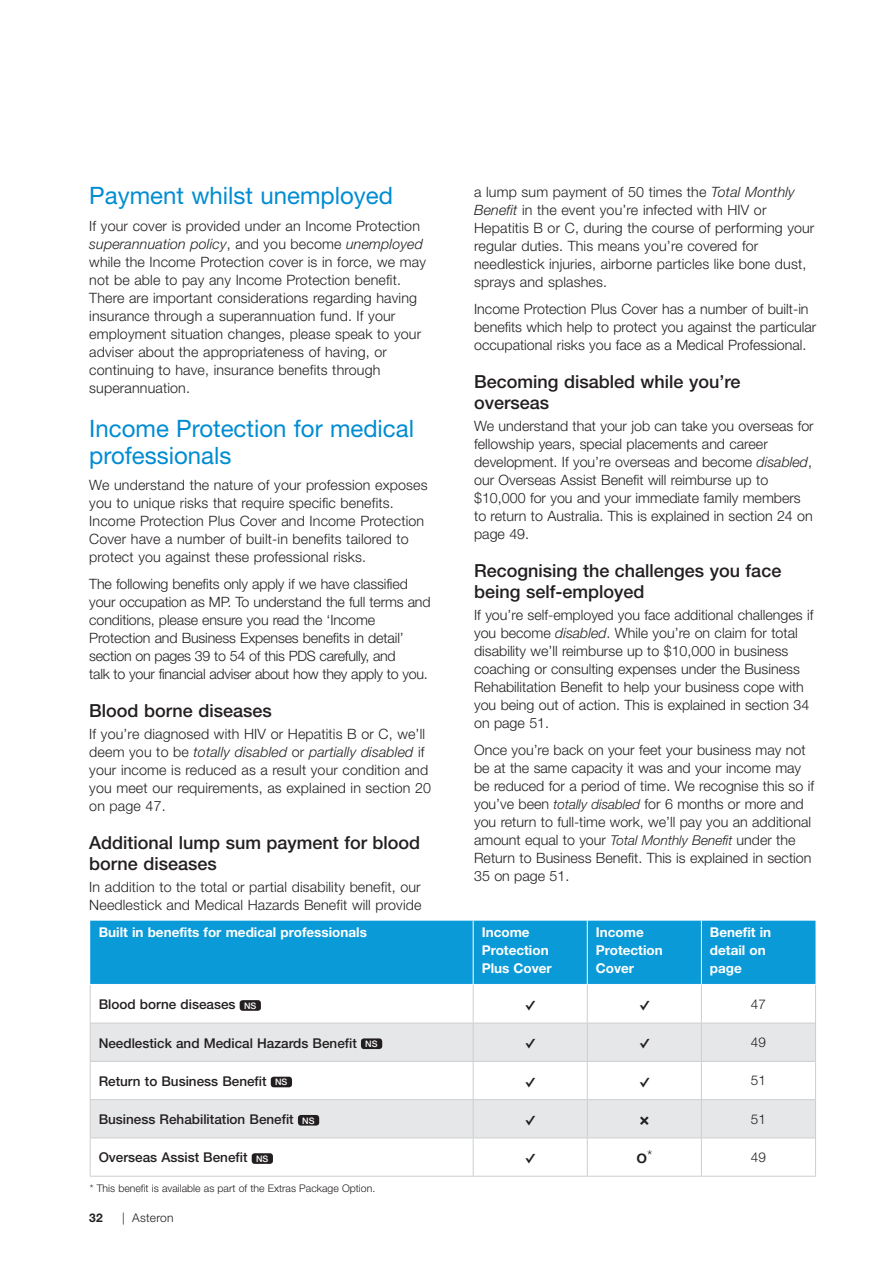
<style>
.page{position:relative;width:893px;height:1263px;background:#fff}
.page>*{position:absolute;margin:0;border:0;box-sizing:border-box;transform-origin:0 0}
.t1{font:24px/27px "Helvetica Neue LT Std";color:#008cd2}
.t2{font:500 18px/21px "Helvetica Neue LT Std";color:#231f20}
.t3{font:18px "Cut Outsfor 3 DFX";color:#231f20}
.t4{font:300 14.25px/18px "Helvetica Neue LT Std";color:#231f20}
.t5{font:500 13.5px "Helvetica Neue LT Std";color:#231f20}
.t6{font:700 13.5px/18px "Helvetica Neue LT Std";color:#fff}
.t7{font:300 13.5px "Helvetica Neue LT Std";color:#231f20}
.t8{font:300 12px "Helvetica Neue LT Std";letter-spacing:.02em;color:#231f20}
.t9{font:700 12px "Helvetica Neue LT Std";color:#231f20}
.t10{font:300 10.5px "Helvetica Neue LT Std";color:#231f20}
.s1{font-style:italic}
.s2{font-style:italic;font-size:13.5px}
.s3{font-size:9px;color:#fff}
.s4{font-weight:100;font-stretch:condensed}
</style>
<div class="page">
<div style="left:90px;top:921px;width:725px;height:63px;background:#0b9ad8"></div>
<svg style="left:91px;top:1024px;width:724px;height:113px;fill:#e6e7e9"></svg>
<svg style="left:91px;top:1138px;width:724px;height:38px"></svg>
<hr style="left:473px;top:921px;width:1px;height:63px;background:#fff">
<hr style="left:587px;top:921px;width:1px;height:63px;background:#fff">
<hr style="left:90px;top:985px;width:1px;height:38px;background:#cdced0">
<hr style="left:473px;top:985px;width:1px;height:38px;background:#cdced0">
<hr style="left:587px;top:985px;width:1px;height:38px;background:#cdced0">
<hr style="left:701px;top:985px;width:1px;height:38px;background:#cdced0">
<hr style="left:815px;top:985px;width:1px;height:38px;background:#cdced0">
<hr style="left:90px;top:1023px;width:1px;height:38px;background:#cdced0">
<hr style="left:473px;top:1023px;width:1px;height:38px;background:#cdced0">
<hr style="left:587px;top:1023px;width:1px;height:38px;background:#cdced0">
<hr style="left:701px;top:1023px;width:1px;height:38px;background:#cdced0">
<hr style="left:815px;top:1023px;width:1px;height:38px;background:#cdced0">
<hr style="left:90px;top:1061px;width:1px;height:39px;background:#cdced0">
<hr style="left:473px;top:1062px;width:1px;height:37px;background:#cdced0">
<hr style="left:587px;top:1062px;width:1px;height:37px;background:#cdced0">
<hr style="left:701px;top:1062px;width:1px;height:37px;background:#cdced0">
<hr style="left:815px;top:1061px;width:1px;height:39px;background:#cdced0">
<hr style="left:90px;top:1100px;width:1px;height:38px;background:#cdced0">
<hr style="left:473px;top:1100px;width:1px;height:37px;background:#cdced0">
<hr style="left:587px;top:1100px;width:1px;height:37px;background:#cdced0">
<hr style="left:701px;top:1100px;width:1px;height:37px;background:#cdced0">
<hr style="left:815px;top:1100px;width:1px;height:38px;background:#cdced0">
<hr style="left:90px;top:1138px;width:1px;height:38px;background:#cdced0">
<hr style="left:473px;top:1138px;width:1px;height:38px;background:#cdced0">
<hr style="left:587px;top:1138px;width:1px;height:38px;background:#cdced0">
<hr style="left:701px;top:1138px;width:1px;height:38px;background:#cdced0">
<hr style="left:815px;top:1138px;width:1px;height:38px;background:#cdced0">
<hr style="left:91px;top:1023px;width:382px;height:1px;background:#cdced0">
<hr style="left:473px;top:1023px;width:114px;height:1px;background:#cdced0">
<hr style="left:587px;top:1023px;width:114px;height:1px;background:#cdced0">
<hr style="left:701px;top:1023px;width:114px;height:1px;background:#cdced0">
<hr style="left:91px;top:1061px;width:382px;height:1px;background:#cdced0">
<hr style="left:473px;top:1061px;width:114px;height:1px;background:#cdced0">
<hr style="left:587px;top:1061px;width:114px;height:1px;background:#cdced0">
<hr style="left:701px;top:1061px;width:114px;height:1px;background:#cdced0">
<hr style="left:91px;top:1099px;width:382px;height:1px;background:#cdced0">
<hr style="left:473px;top:1099px;width:114px;height:1px;background:#cdced0">
<hr style="left:587px;top:1099px;width:114px;height:1px;background:#cdced0">
<hr style="left:701px;top:1099px;width:114px;height:1px;background:#cdced0">
<hr style="left:91px;top:1137px;width:382px;height:1px;background:#cdced0">
<hr style="left:473px;top:1137px;width:114px;height:1px;background:#cdced0">
<hr style="left:587px;top:1137px;width:114px;height:1px;background:#cdced0">
<hr style="left:701px;top:1137px;width:114px;height:1px;background:#cdced0">
<hr style="left:90px;top:1176px;width:383px;height:1px;background:#cdced0">
<hr style="left:473px;top:1176px;width:114px;height:1px;background:#cdced0">
<hr style="left:587px;top:1176px;width:114px;height:1px;background:#cdced0">
<hr style="left:701px;top:1176px;width:115px;height:1px;background:#cdced0">
<hr style="left:701px;top:921px;width:1px;height:63px;background:#fff">
<div style="left:240px;top:1000px;width:21px;height:11px;background:#231f20;border-radius:3px"></div>
<div style="left:361px;top:1038px;width:21px;height:11px;background:#231f20;border-radius:3px"></div>
<div style="left:271px;top:1077px;width:21px;height:10px;background:#231f20;border-radius:3px"></div>
<div style="left:298px;top:1115px;width:21px;height:10px;background:#231f20;border-radius:3px"></div>
<div style="left:252px;top:1153px;width:21px;height:11px;background:#231f20;border-radius:3px"></div>
<h1 class="t1" style="left:89px;top:182px;width:305px">Payment whilst unemployed</h1>
<p class="t4" style="left:89px;top:216px;width:338px">If your cover is provided under an Income Protection <span class="s1">superannuation policy</span>, and you become <span class="s1">unemployed </span>while the Income Protection cover is in force, we may not be able to pay any Income Protection benefit.<br>There are important considerations regarding having insurance through a superannuation fund. If your employment situation changes, please speak to your adviser about the appropriateness of having, or continuing to have, insurance benefits through superannuation.</p>
<h1 class="t1" style="left:89px;top:414px;width:326px">Income Protection for medical professionals</h1>
<p class="t4" style="left:89px;top:476px;width:340px">We understand the nature of your profession exposes you to unique risks that require specific benefits.<br>Income Protection Plus Cover and Income Protection Cover have a number of built-in benefits tailored to protect you against these professional risks.</p>
<p class="t4" style="left:89px;top:574px;width:343px">The following benefits only apply if we have classified your occupation as MP. To understand the full terms and conditions, please ensure you read the ‘Income Protection and Business Expenses benefits in detail’ section on pages 39 to 54 of this PDS carefully, and<br>talk to your financial adviser about how they apply to you.</p>
<p class="t2" style="left:89px;top:700px;width:184px">Blood borne diseases</p>
<p class="t4" style="left:89px;top:725px;width:343px">If you’re diagnosed with HIV or Hepatitis B or C, we’ll deem you to be <span class="s1">totally disabled</span> or <span class="s1">partially disabled</span> if your income is reduced as a result your condition and you meet our requirements, as explained in section 20 on page 47.</p>
<p class="t2" style="left:89px;top:832px;width:332px">Additional lump sum payment for blood borne diseases</p>
<p class="t4" style="left:89px;top:878px;width:334px">In addition to the total or partial disability benefit, our<br>Needlestick and Medical Hazards Benefit will provide</p>
<p class="t4" style="left:474px;top:183px;width:342px">a lump sum payment of 50 times the <span class="s1">Total Monthly Benefit</span> in the event you’re infected with HIV or Hepatitis B or C, during the course of performing your regular duties. This means you’re covered for needlestick injuries, airborne particles like bone dust, sprays and splashes.</p>
<p class="t4" style="left:474px;top:299px;width:344px">Income Protection Plus Cover has a number of built-in benefits which help to protect you against the particular occupational risks you face as a Medical Professional.</p>
<p class="t2" style="left:474px;top:371px;width:268px">Becoming disabled while you’re overseas</p>
<p class="t4" style="left:474px;top:417px;width:341px">We understand that your job can take you overseas for fellowship years, special placements and career development. If you’re overseas and become <span class="s1">disabled</span>, our Overseas Assist Benefit will reimburse up to $10,000 for you and your immediate family members to return to Australia. This is explained in section 24 on page 49.</p>
<p class="t2" style="left:474px;top:560px;width:309px">Recognising the challenges you face being self-employed</p>
<p class="t4" style="left:474px;top:606px;width:341px">If you’re self-employed you face additional challenges if you become <span class="s1">disabled</span>. While you’re on claim for total disability we’ll reimburse up to $10,000 in business coaching or consulting expenses under the Business Rehabilitation Benefit to help your business cope with you being out of action. This is explained in section 34 on page 51.</p>
<p class="t4" style="left:474px;top:740px;width:341px">Once you’re back on your feet your business may not be at the same capacity it was and your income may be reduced for a period of time. We recognise this so if you’ve been <span class="s2">totally disabled</span> for 6 months or more and you return to full-time work, we’ll pay you an additional amount equal to your <span class="s2">Total Monthly Benefit</span> under the Return to Business Benefit. This is explained in section 35 on page 51.</p>
<p class="t6" style="left:99px;top:922px;width:270px">Built in benefits for medical professionals</p>
<p class="t6" style="left:482px;top:922px;width:72px">Income<br>Protection<br>Plus Cover</p>
<p class="t6" style="left:596px;top:922px;width:69px">Income<br>Protection<br>Cover</p>
<p class="t6" style="left:710px;top:922px;width:63px">Benefit in detail on page</p>
<p class="t5" style="left:99px;top:996px;width:159px">Blood borne diseases <span class="s3">NS</span></p>
<p class="t3" style="left:523px;top:997px;width:17px">U</p>
<p class="t3" style="left:637px;top:997px;width:17px">U</p>
<p class="t7" style="left:751px;top:996px;width:17px">47</p>
<p class="t5" style="left:99px;top:1035px;width:280px">Needlestick and Medical Hazards Benefit <span class="s3">NS</span></p>
<p class="t3" style="left:523px;top:1035px;width:17px">U</p>
<p class="t3" style="left:637px;top:1035px;width:17px">U</p>
<p class="t7" style="left:751px;top:1034px;width:17px">49</p>
<p class="t5" style="left:99px;top:1073px;width:190px">Return to Business Benefit <span class="s3">NS</span></p>
<p class="t3" style="left:523px;top:1073px;width:17px">U</p>
<p class="t3" style="left:637px;top:1073px;width:17px">U</p>
<p class="t7" style="left:751px;top:1072px;width:17px">51</p>
<p class="t5" style="left:99px;top:1111px;width:217px">Business Rehabilitation Benefit <span class="s3">NS</span></p>
<p class="t3" style="left:523px;top:1111px;width:17px">U</p>
<p class="t3" style="left:637px;top:1111px;width:17px">Y</p>
<p class="t7" style="left:751px;top:1110px;width:17px">51</p>
<p class="t5" style="left:99px;top:1149px;width:171px">Overseas Assist Benefit <span class="s3">NS</span></p>
<p class="t3" style="left:523px;top:1150px;width:17px">U</p>
<p class="t2" style="left:636px;top:1146px;width:18px">o<span class="s4">*</span></p>
<p class="t7" style="left:751px;top:1149px;width:17px">49</p>
<p class="t10" style="left:90px;top:1182px;width:287px">* This benefit is available as part of the Extras Package Option.</p>
<p class="t9" style="left:89px;top:1210px;width:15px">32</p>
<p class="t8" style="left:122px;top:1210px;width:53px">| Asteron</p>
</div>
